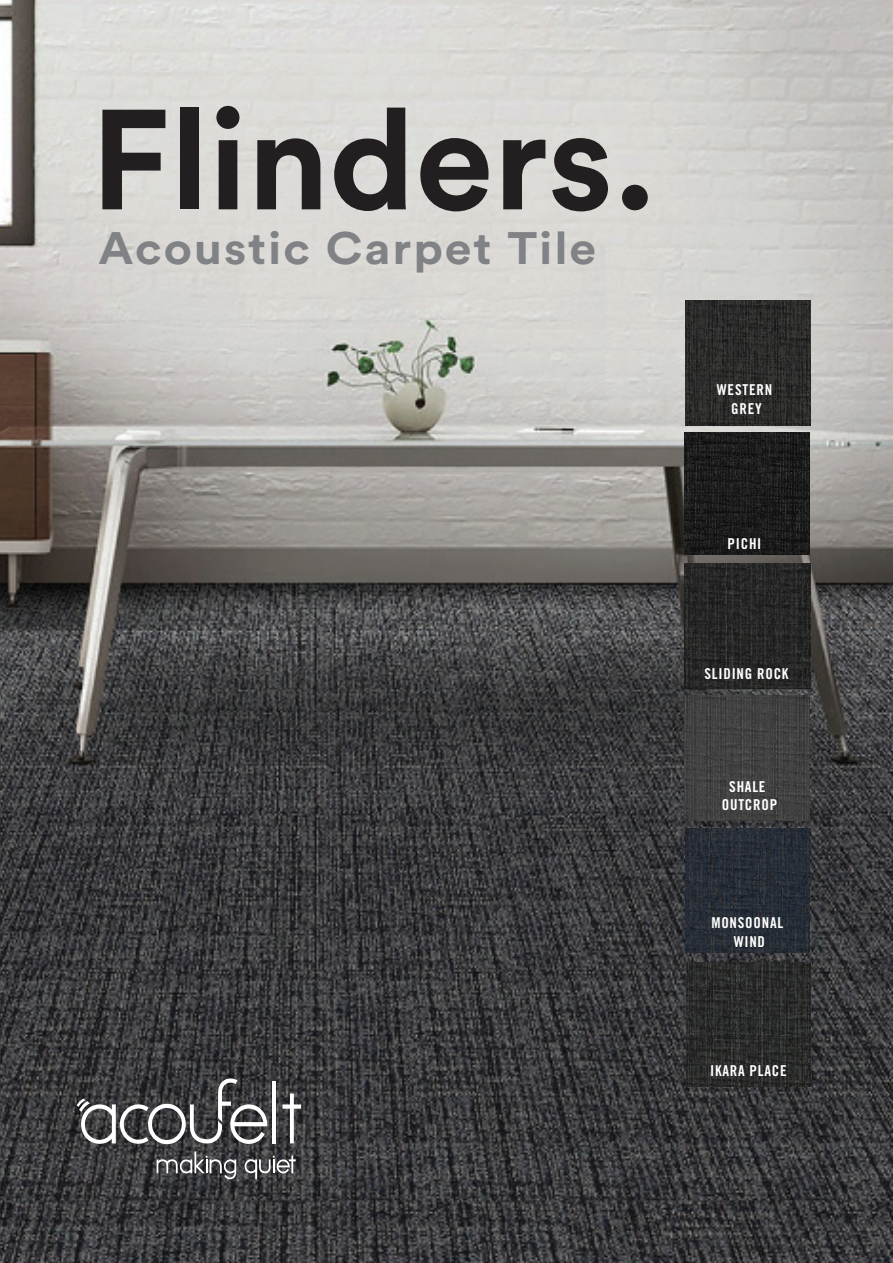
<style>
.page{position:relative;width:893px;height:1263px;background:#fff}
.page>*{position:absolute;margin:0;border:0;box-sizing:border-box;transform-origin:0 0}
.t1{font:700 140.55px "Circular Std";color:#231f20}
.t2{font:700 45px "Circular Std";letter-spacing:.04em;color:#808285;scale:1.08 1}
.t3{font:15px/18.9px "Trade Gothic Bold Cond Twenty";letter-spacing:.05em;color:#fff;text-align:center}
</style>
<div class="page">
<img style="left:0;top:0;width:893px;height:1263px">
<img style="left:685px;top:300px;width:125px;height:125px">
<img style="left:685px;top:432px;width:125px;height:123px">
<img style="left:686px;top:962px;width:124px;height:124px">
<img style="left:685px;top:828px;width:125px;height:125px">
<img style="left:685px;top:563px;width:125px;height:126px">
<img style="left:684px;top:696px;width:126px;height:125px">
<hr style="left:272px;top:1081px;width:4px;height:62px;background:#fff">
<svg style="left:282px;top:1093px;width:19px;height:50px"></svg>
<svg style="left:77px;top:1078px;width:190px;height:66px"></svg>
<svg style="left:157px;top:1151px;width:79px;height:28px;background:#616163"></svg>
<svg style="left:244px;top:1155px;width:52px;height:24px"></svg>
<h1 class="t1" style="left:91px;top:69px;width:567px">Flinders.</h1>
<h2 class="t2" style="left:98px;top:219px;width:462px">Acoustic Carpet Tile</h2>
<p class="t3" style="left:717px;top:380px;width:57px">WESTERN<br>GREY</p>
<p class="t3" style="left:728px;top:534px;width:35px">PICHI</p>
<p class="t3" style="left:704px;top:664px;width:86px">SLIDING ROCK</p>
<p class="t3" style="left:722px;top:777px;width:57px">SHALE<br>OUTCROP</p>
<p class="t3" style="left:711px;top:913px;width:73px">MONSOONAL<br>WIND</p>
<p class="t3" style="left:710px;top:1061px;width:78px">IKARA PLACE</p>
</div>
